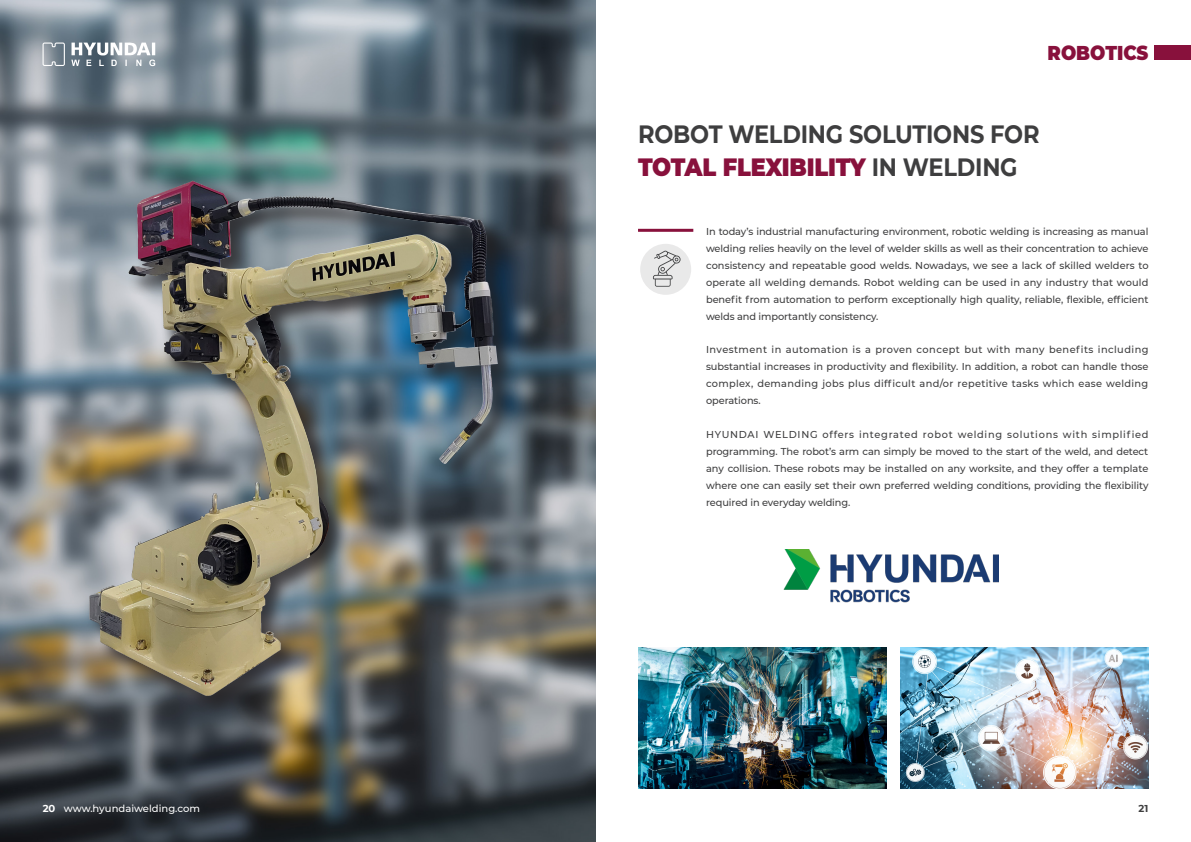
<style>
.page{position:relative;width:1191px;height:842px;background:#fff}
.page>*{position:absolute;margin:0;border:0;box-sizing:border-box;transform-origin:0 0}
.t1{font:900 25px "Montserrat";letter-spacing:-.01em;color:#88113c;scale:.9 1}
.t2{font:700 25px "Montserrat";letter-spacing:-.01em;color:#3e3e3f;scale:.9 1}
.t3{font:900 20px "Montserrat";color:#88113c;scale:.9 1}
.t4{font:500 10px/16.9px "Montserrat";letter-spacing:-.005em;color:#3e3e3f;text-align:justify}
.t5{font:500 10px "Montserrat";color:#fff}
.t6{font:700 10px "Montserrat";color:#3e3e3f}
.s1{font-weight:700;color:#3e3e3f}
.s2{font-weight:700}
</style>
<div class="page">
<img style="left:0;top:0;width:595px;height:842px">
<div style="left:1154px;top:45px;width:37px;height:15px;background:#88113c"></div>
<hr style="left:638px;top:229px;width:55px;height:3px;background:#88113c">
<img style="left:783px;top:550px;width:216px;height:53px">
<img style="left:638px;top:648px;width:248px;height:140px">
<img style="left:900px;top:648px;width:248px;height:140px">
<div style="left:640px;top:244px;width:51px;height:51px;background:#e9e9e9;border-radius:50%"></div>
<img style="left:0;top:23px;width:541px;height:722px">
<svg style="left:653px;top:251px;width:27px;height:36px"></svg>
<p class="t3" style="left:1047px;top:37px;width:113px">ROBOTICS</p>
<p class="t2" style="left:638px;top:116px;width:448px">ROBOT WELDING SOLUTIONS FOR</p>
<p class="t1" style="left:638px;top:148px;width:423px">TOTAL FLEXIBILITY <span class="s1">IN WELDING</span></p>
<p class="t4" style="left:706px;top:223px;width:444px">In today’s industrial manufacturing environment, robotic welding is increasing as manual welding relies heavily on the level of welder skills as well as their concentration to achieve consistency and repeatable good welds. Nowadays, we see a lack of skilled welders to operate all welding demands. Robot welding can be used in any industry that would benefit from automation to perform exceptionally high quality, reliable, flexible, efficient welds and importantly consistency.</p>
<p class="t4" style="left:706px;top:341px;width:444px">Investment in automation is a proven concept but with many benefits including substantial increases in productivity and flexibility. In addition, a robot can handle those complex, demanding jobs plus difficult and/or repetitive tasks which ease welding operations.</p>
<p class="t4" style="left:706px;top:426px;width:444px">HYUNDAI WELDING offers integrated robot welding solutions with simplified programming. The robot’s arm can simply be moved to the start of the weld, and detect any collision. These robots may be installed on any worksite, and they offer a template where one can easily set their own preferred welding conditions, providing the flexibility required in everyday welding.</p>
<p class="t5" style="left:43px;top:802px;width:159px"><span class="s2">20</span> www.hyundaiwelding.com</p>
<p class="t6" style="left:1138px;top:801px;width:11px">21</p>
</div>
